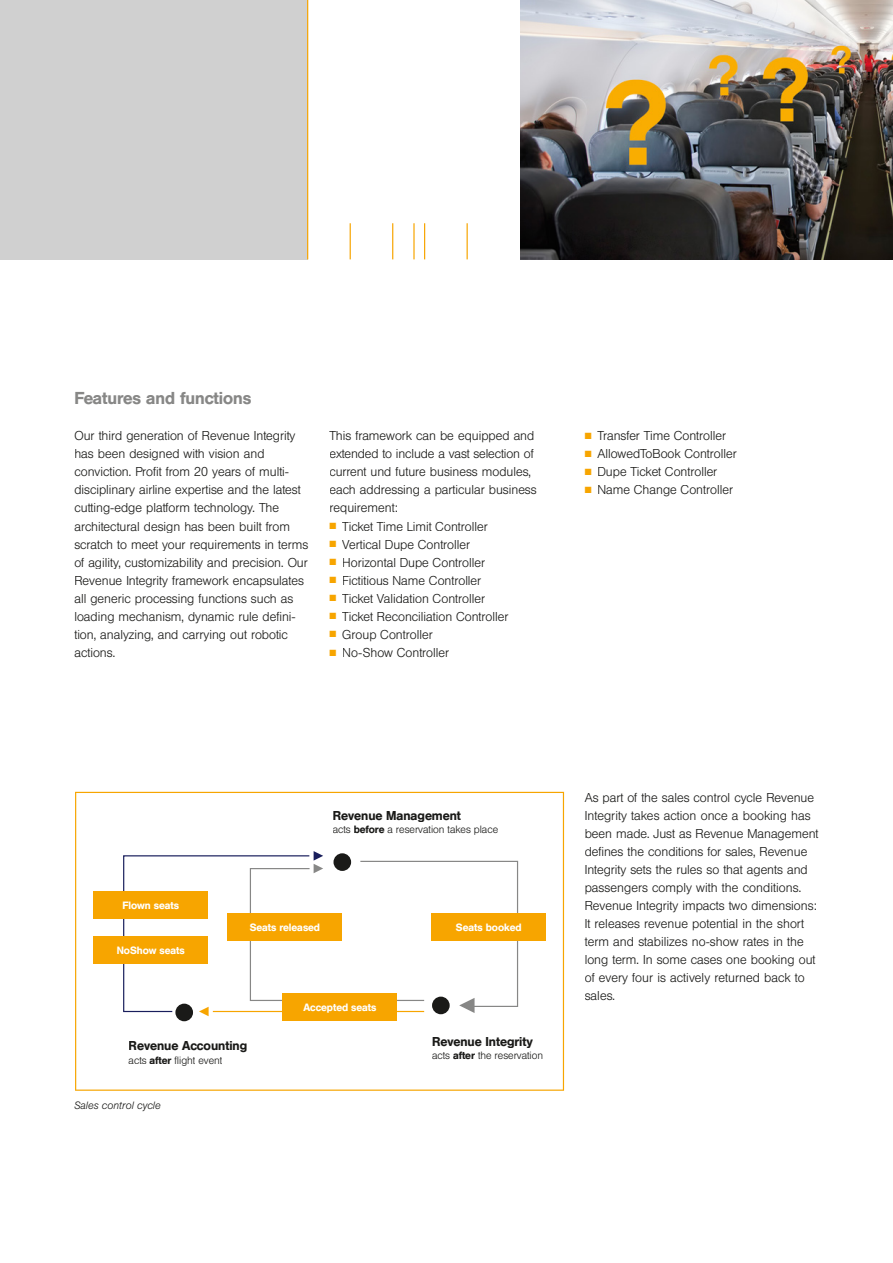
<style>
.page{position:relative;width:893px;height:1263px;background:#fff}
.page>*{position:absolute;margin:0;border:0;box-sizing:border-box;transform-origin:0 0}
.t1{font:500 17.1px "Helvetica BQ";color:#878786}
.t2{font:300 12.75px/18px "Helvetica BQ";color:#1a1a18}
.t3{font:500 12.75px "Helvetica BQ";color:#1a1a18}
.t4{font:300 10.5px "Helvetica BQ";color:#1a1a18}
.t5{font:500 10.5px "Helvetica BQ";color:#fff}
.t6{font:italic 300 10.5px "Helvetica BQ";letter-spacing:.01em;color:#1a1a18}
.s1{color:#f7a500}
.s2{font-weight:500}
</style>
<div class="page">
<img style="left:521px;top:0;width:372px;height:259px">
<div style="left:0;top:0;width:307px;height:259px;background:#d0d0d0"></div>
<hr style="left:413px;top:223px;width:2px;height:36px;background:#f7a500">
<hr style="left:424px;top:223px;width:1px;height:36px;background:#f7a500">
<hr style="left:467px;top:223px;width:1px;height:36px;background:#f7a500">
<hr style="left:307px;top:0;width:1px;height:259px;background:#f7a500">
<hr style="left:350px;top:223px;width:1px;height:36px;background:#f7a500">
<hr style="left:392px;top:223px;width:1px;height:36px;background:#f7a500">
<svg style="left:75px;top:792px;width:489px;height:299px"></svg>
<div style="left:93px;top:891px;width:115px;height:27px;background:#f7a500"></div>
<div style="left:93px;top:937px;width:115px;height:27px;background:#f7a500"></div>
<div style="left:431px;top:913px;width:115px;height:28px;background:#f7a500"></div>
<div style="left:175px;top:1004px;width:18px;height:17px;background:#1a1a18;border-radius:50%"></div>
<svg style="left:122px;top:851px;width:397px;height:165px"></svg>
<div style="left:283px;top:994px;width:114px;height:27px;background:#f7a500"></div>
<h1 class="t1" style="left:74px;top:388px;width:178px">Features and functions</h1>
<p class="t2" style="left:74px;top:427px;width:235px">Our third generation of Revenue Integrity has been designed with vision and conviction. Profit from 20 years of multi&shy;disciplinary airline expertise and the latest cutting-edge platform technology. The architectural design has been built from scratch to meet your requirements in terms of agility, customizability and precision. Our Revenue Integrity framework encapsulates all generic processing functions such as loading mechanism, dynamic rule defini&shy;tion, analyzing, and carrying out robotic actions.</p>
<p class="t2" style="left:330px;top:427px;width:209px">This framework can be equipped and extended to include a vast selection of current und future business modules, each addressing a particular business requirement:</p>
<p class="t2" style="left:330px;top:517px;width:160px"><span class="s1">■</span> Ticket Time Limit Controller</p>
<p class="t2" style="left:330px;top:535px;width:142px"><span class="s1">■</span> Vertical Dupe Controller</p>
<p class="t2" style="left:330px;top:553px;width:157px"><span class="s1">■</span> Horizontal Dupe Controller</p>
<p class="t2" style="left:330px;top:571px;width:153px"><span class="s1">■</span> Fictitious Name Controller</p>
<p class="t2" style="left:330px;top:590px;width:157px"><span class="s1">■</span> Ticket Validation Controller</p>
<p class="t2" style="left:330px;top:608px;width:180px"><span class="s1">■</span> Ticket Reconciliation Controller</p>
<p class="t2" style="left:330px;top:626px;width:105px"><span class="s1">■</span> Group Controller</p>
<p class="t2" style="left:330px;top:644px;width:121px"><span class="s1">■</span> No-Show Controller</p>
<p class="t2" style="left:585px;top:427px;width:143px"><span class="s1">■</span> Transfer Time Controller</p>
<p class="t2" style="left:585px;top:445px;width:153px"><span class="s1">■</span> AllowedToBook Controller</p>
<p class="t2" style="left:585px;top:463px;width:134px"><span class="s1">■</span> Dupe Ticket Controller</p>
<p class="t2" style="left:585px;top:481px;width:150px"><span class="s1">■</span> Name Change Controller</p>
<p class="t5" style="left:122px;top:899px;width:58px">Flown seats</p>
<p class="t5" style="left:117px;top:944px;width:70px">NoShow seats</p>
<p class="t3" style="left:333px;top:808px;width:130px">Revenue Management</p>
<p class="t4" style="left:333px;top:823px;width:167px">acts <span class="s2">before</span> a reservation takes place</p>
<p class="t5" style="left:250px;top:921px;width:72px">Seats released</p>
<p class="t5" style="left:456px;top:921px;width:67px">Seats booked</p>
<p class="t5" style="left:303px;top:1001px;width:74px">Accepted seats</p>
<p class="t3" style="left:129px;top:1038px;width:120px">Revenue Accounting</p>
<p class="t4" style="left:129px;top:1054px;width:95px">acts <span class="s2">after</span> flight event</p>
<p class="t6" style="left:74px;top:1099px;width:88px">Sales control cycle</p>
<p class="t3" style="left:432px;top:1034px;width:102px">Revenue Integrity</p>
<p class="t4" style="left:432px;top:1050px;width:113px">acts <span class="s2">after</span> the reservation</p>
<p class="t2" style="left:585px;top:788px;width:235px">As part of the sales control cycle Revenue Integrity takes action once a booking has been made. Just as Revenue Management defines the conditions for sales, Revenue Integrity sets the rules so that agents and passengers comply with the conditions.<br>Revenue Integrity impacts two dimensions:<br>It releases revenue potential in the short term and stabilizes no-show rates in the long term. In some cases one booking out of every four is actively returned back to sales.</p>
</div>
